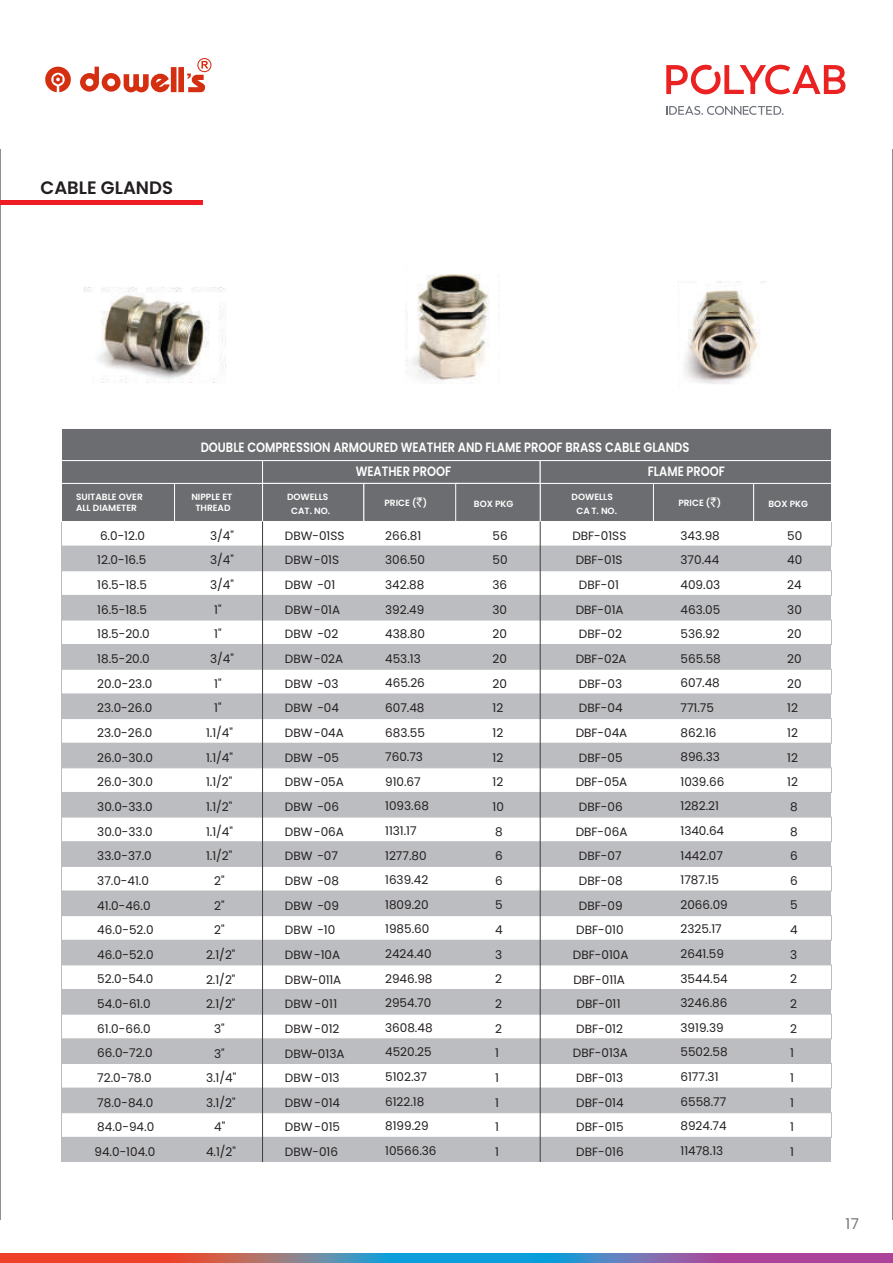
<style>
.page{position:relative;width:893px;height:1263px;background:#fff}
.page>*{position:absolute;margin:0;border:0;box-sizing:border-box;transform-origin:0 0}
.t1{font:600 18px "Poppins";color:#231f20}
.t2{font:15px "Poppins";color:#767779}
.t3{font:600 13.5px "Poppins";color:#fff;scale:.85 1}
.t4{font:12px/24.6px "Poppins";color:#231f20}
.t5{font:600 9px/14.5px "Poppins";color:#fff;text-align:center}
.s1{font-family:"Rupee";font-weight:400;font-size:13.65px}
</style>
<div class="page">
<img style="left:84px;top:274px;width:682px;height:110px">
<hr style="left:0;top:200px;width:203px;height:4px;background:#ee1d23">
<div style="left:62px;top:1088px;width:769px;height:25px;background:#bcbdc0"></div>
<div style="left:61px;top:1112px;width:771px;height:25px;background:#fff;border:1px solid #bcbdc0"></div>
<div style="left:62px;top:1137px;width:769px;height:25px;background:#bcbdc0"></div>
<div style="left:61px;top:521px;width:771px;height:25px;border:1px solid #bcbdc0"></div>
<div style="left:62px;top:546px;width:769px;height:25px;background:#bcbdc0"></div>
<div style="left:61px;top:571px;width:771px;height:24px;border:1px solid #bcbdc0"></div>
<div style="left:62px;top:595px;width:769px;height:25px;background:#bcbdc0"></div>
<div style="left:61px;top:620px;width:771px;height:25px;border:1px solid #bcbdc0"></div>
<div style="left:62px;top:645px;width:769px;height:24px;background:#bcbdc0"></div>
<div style="left:61px;top:669px;width:771px;height:25px;border:1px solid #bcbdc0"></div>
<div style="left:62px;top:694px;width:769px;height:24px;background:#bcbdc0"></div>
<div style="left:61px;top:718px;width:771px;height:25px;border:1px solid #bcbdc0"></div>
<div style="left:62px;top:743px;width:769px;height:25px;background:#bcbdc0"></div>
<div style="left:61px;top:768px;width:771px;height:25px;background:#fff;border:1px solid #bcbdc0"></div>
<div style="left:61px;top:483px;width:114px;height:39px;background:#6c6d70;border:1px solid #fff"></div>
<div style="left:174px;top:483px;width:89px;height:39px;background:#6c6d70;border:1px solid #fff"></div>
<div style="left:61px;top:460px;width:202px;height:24px;background:#6c6d70;border:1px solid #fff"></div>
<div style="left:540px;top:483px;width:115px;height:39px;background:#6c6d70;border:1px solid #fff"></div>
<div style="left:62px;top:792px;width:769px;height:25px;background:#bcbdc0"></div>
<div style="left:61px;top:817px;width:771px;height:25px;background:#fff;border:1px solid #bcbdc0"></div>
<div style="left:62px;top:842px;width:769px;height:24px;background:#bcbdc0"></div>
<div style="left:61px;top:866px;width:771px;height:25px;background:#fff;border:1px solid #bcbdc0"></div>
<div style="left:653px;top:483px;width:101px;height:39px;background:#6c6d70;border:1px solid #fff"></div>
<div style="left:753px;top:483px;width:79px;height:39px;background:#6c6d70;border:1px solid #fff"></div>
<div style="left:62px;top:891px;width:769px;height:25px;background:#bcbdc0"></div>
<div style="left:61px;top:915px;width:771px;height:25px;border:1px solid #bcbdc0"></div>
<div style="left:62px;top:940px;width:769px;height:25px;background:#bcbdc0"></div>
<div style="left:61px;top:965px;width:771px;height:25px;border:1px solid #bcbdc0"></div>
<div style="left:62px;top:989px;width:769px;height:25px;background:#bcbdc0"></div>
<div style="left:61px;top:1014px;width:771px;height:25px;border:1px solid #bcbdc0"></div>
<div style="left:62px;top:1039px;width:769px;height:24px;background:#bcbdc0"></div>
<div style="left:61px;top:1063px;width:771px;height:25px;border:1px solid #bcbdc0"></div>
<div style="left:262px;top:460px;width:279px;height:24px;background:#6c6d70"></div>
<div style="left:540px;top:460px;width:292px;height:24px;background:#6c6d70;border:1px solid #fff"></div>
<div style="left:61px;top:428px;width:771px;height:33px;background:#6c6d70;border:1px solid #fff"></div>
<div style="left:262px;top:483px;width:102px;height:39px;background:#6c6d70;border:1px solid #fff"></div>
<div style="left:363px;top:483px;width:95px;height:39px;background:#6c6d70;border:1px solid #fff"></div>
<div style="left:455px;top:483px;width:86px;height:39px;background:#6c6d70;border:1px solid #fff"></div>
<hr style="left:262px;top:521px;width:1px;height:641px;background:#3e3e3f">
<hr style="left:540px;top:521px;width:1px;height:641px;background:#3e3e3f">
<svg style="left:0;top:1253px;width:893px;height:10px;background:#886a8f"></svg>
<svg style="left:80px;top:58px;width:131px;height:34px"></svg>
<svg style="left:45px;top:67px;width:26px;height:25px"></svg>
<svg style="left:666px;top:65px;width:179px;height:29px"></svg>
<svg style="left:666px;top:106px;width:117px;height:9px"></svg>
<h1 class="t1" style="left:41px;top:177px;width:134px">CABLE GLANDS</h1>
<p class="t3" style="left:201px;top:439px;width:576px">DOUBLE COMPRESSION ARMOURED WEATHER AND FLAME PROOF BRASS CABLE GLANDS</p>
<p class="t3" style="left:356px;top:464px;width:114px">WEATHER PROOF</p>
<p class="t3" style="left:648px;top:464px;width:92px">FLAME PROOF</p>
<p class="t5" style="left:287px;top:489px;width:45px">DOWELLS<br>CAT. NO.</p>
<p class="t5" style="left:384px;top:495px;width:44px">PRICE ( )<span class="s1">`</span></p>
<p class="t5" style="left:474px;top:497px;width:41px">BOX PKG</p>
<p class="t5" style="left:678px;top:495px;width:44px">PRICE ( )<span class="s1">`</span></p>
<p class="t5" style="left:76px;top:491px;width:68px;line-height:10.8px;text-align:left">SUITABLE OVER<br>ALL DIAMETER</p>
<p class="t5" style="left:191px;top:491px;width:43px;line-height:11.1px">NIPPLE ET<br>THREAD</p>
<p class="t5" style="left:572px;top:489px;width:47px">DOWELLS<br>CA T. NO.</p>
<p class="t5" style="left:768px;top:497px;width:41px">BOX PKG</p>
<p class="t4" style="left:95px;top:523px;width:62px;text-align:center">6.0-12.0<br>12.0-16.5<br>16.5-18.5<br>16.5-18.5<br>18.5-20.0<br>18.5-20.0<br>20.0-23.0<br>23.0-26.0<br>23.0-26.0<br>26.0-30.0<br>26.0-30.0<br>30.0-33.0<br>30.0-33.0<br>33.0-37.0<br>37.0-41.0<br>41.0-46.0<br>46.0-52.0<br>46.0-52.0<br>52.0-54.0<br>54.0-61.0<br>61.0-66.0<br>66.0-72.0<br>72.0-78.0<br>78.0-84.0<br>84.0-94.0<br>94.0-104.0</p>
<p class="t4" style="left:206px;top:523px;width:32px;text-align:center">3/4"<br>3/4"<br>3/4"<br>1"<br>1"<br>3/4"<br>1"<br>1"<br>1.1/4"<br>1.1/4"<br>1.1/2"<br>1.1/2"<br>1.1/4"<br>1.1/2"<br>2"<br>2"<br>2"<br>2.1/2"<br>2.1/2"<br>2.1/2"<br>3"<br>3"<br>3.1/4"<br>3.1/2"<br>4"<br>4.1/2"</p>
<p class="t4" style="left:285px;top:523px;width:61px">DBW-01SS<br>DBW-01S<br>DBW -01<br>DBW-01A<br>DBW -02<br>DBW-02A<br>DBW -03<br>DBW -04<br>DBW-04A<br>DBW -05<br>DBW-05A<br>DBW -06<br>DBW-06A<br>DBW -07<br>DBW -08<br>DBW -09<br>DBW -10<br>DBW-10A<br>DBW-011A<br>DBW -011<br>DBW -012<br>DBW-013A<br>DBW -013<br>DBW -014<br>DBW -015<br>DBW-016</p>
<p class="t4" style="left:385px;top:523px;width:53px">266.81<br>306.50<br>342.88<br>392.49<br>438.80<br>453.13<br>465.26<br>607.48<br>683.55<br>760.73<br>910.67<br>1093.68<br>1131.17<br>1277.80<br>1639.42<br>1809.20<br>1985.60<br>2424.40<br>2946.98<br>2954.70<br>3608.48<br>4520.25<br>5102.37<br>6122.18<br>8199.29<br>10566.36</p>
<p class="t4" style="left:493px;top:523px;width:17px">56<br>50<br>36<br>30<br>20<br>20<br>20<br>12<br>12<br>12<br>12<br>10<br>8<br>6<br>6<br>5<br>4<br>3<br>2<br>2<br>2<br>1<br>1<br>1<br>1<br>1</p>
<p class="t4" style="left:572px;top:523px;width:58px;text-align:center">DBF-01SS<br>DBF-01S<br>DBF-01<br>DBF-01A<br>DBF-02<br>DBF-02A<br>DBF-03<br>DBF-04<br>DBF-04A<br>DBF-05<br>DBF-05A<br>DBF-06<br>DBF-06A<br>DBF-07<br>DBF-08<br>DBF-09<br>DBF-010<br>DBF-010A<br>DBF-011A<br>DBF-011<br>DBF-012<br>DBF-013A<br>DBF-013<br>DBF-014<br>DBF-015<br>DBF-016</p>
<p class="t4" style="left:680px;top:523px;width:49px">343.98<br>370.44<br>409.03<br>463.05<br>536.92<br>565.58<br>607.48<br>771.75<br>862.16<br>896.33<br>1039.66<br>1282.21<br>1340.64<br>1442.07<br>1787.15<br>2066.09<br>2325.17<br>2641.59<br>3544.54<br>3246.86<br>3919.39<br>5502.58<br>6177.31<br>6558.77<br>8924.74<br>11478.13</p>
<p class="t4" style="left:787px;top:523px;width:17px">50<br>40<br>24<br>30<br>20<br>20<br>20<br>12<br>12<br>12<br>12<br>8<br>8<br>6<br>6<br>5<br>4<br>3<br>2<br>2<br>2<br>1<br>1<br>1<br>1<br>1</p>
<p class="t2" style="left:846px;top:1214px;width:15px">17</p>
</div>
